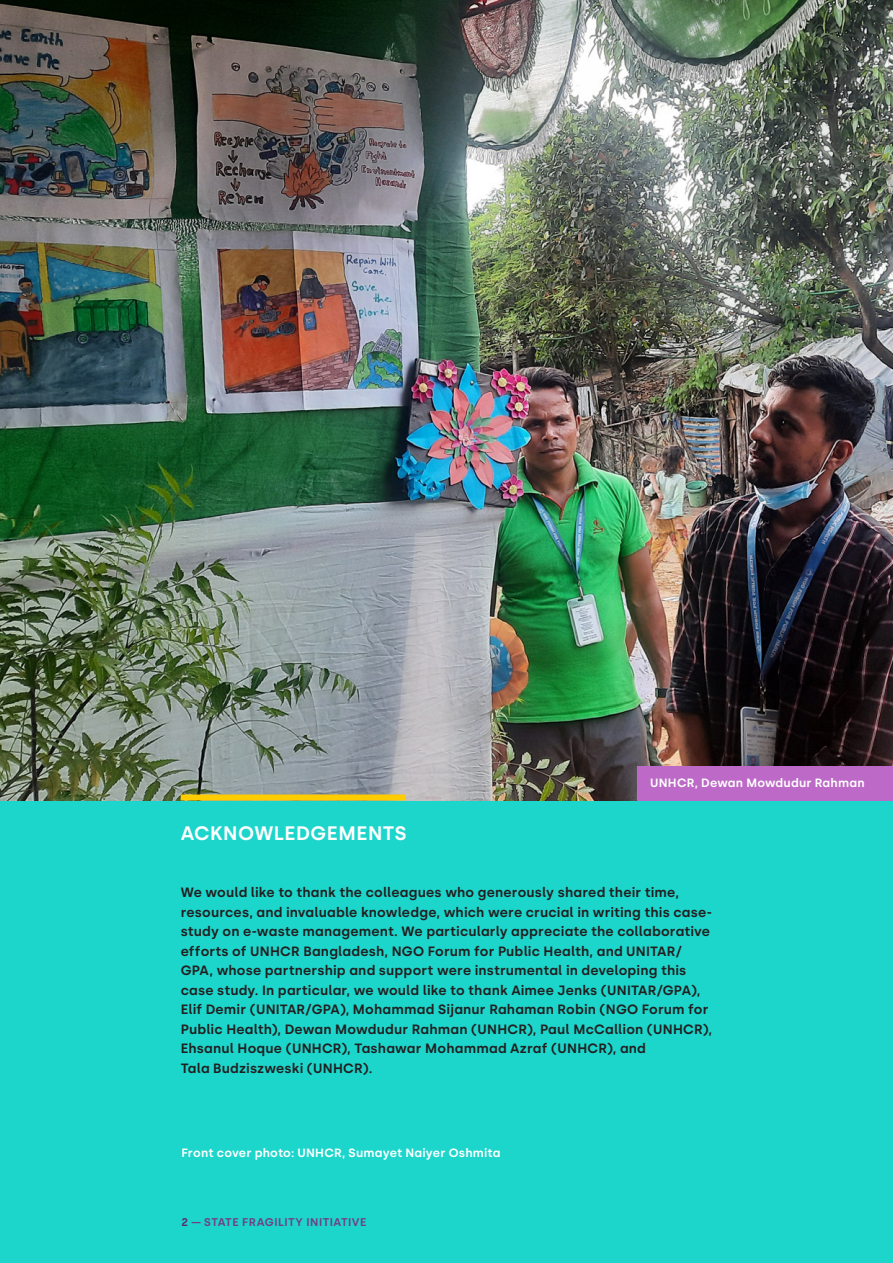
<style>
.page{position:relative;width:893px;height:1263px;background:#1cd6cc}
.page>*{position:absolute;margin:0;border:0;box-sizing:border-box;transform-origin:0 0}
.t1{font:600 19.5px "Silka";letter-spacing:.025em;color:#fff}
.t2{font:600 13.5px/19.5px "Silka";letter-spacing:.015em;color:#231f20}
.t3{font:600 12px "Silka";letter-spacing:.02em;color:#fff}
.t4{font:600 11.25px "Silka";letter-spacing:.035em;color:#714084}
.s1{color:#5e2673}
</style>
<div class="page">
<img style="left:0;top:0;width:893px;height:800px">
<div style="left:181px;top:794px;width:225px;height:6px;background:#fc0"></div>
<div style="left:637px;top:766px;width:256px;height:34px;background:#bd69c7"></div>
<h1 class="t1" style="left:181px;top:821px;width:227px">ACKNOWLEDGEMENTS</h1>
<p class="t3" style="left:650px;top:776px;width:216px">UNHCR, Dewan Mowdudur Rahman</p>
<p class="t2" style="left:181px;top:883px;width:533px">We would like to thank the colleagues who generously shared their time, resources, and invaluable knowledge, which were crucial in writing this case&shy;study on e-waste management. We particularly appreciate the collaborative efforts of UNHCR Bangladesh, NGO Forum for Public Health, and UNITAR/ GPA, whose partnership and support were instrumental in developing this case study. In particular, we would like to thank Aimee Jenks (UNITAR/GPA), Elif Demir (UNITAR/GPA), Mohammad Sijanur Rahaman Robin (NGO Forum for Public Health), Dewan Mowdudur Rahman (UNHCR), Paul McCallion (UNHCR), Ehsanul Hoque (UNHCR), Tashawar Mohammad Azraf (UNHCR), and<br>Tala Budziszweski (UNHCR).</p>
<p class="t3" style="left:181px;top:1145px;width:321px">Front cover photo: UNHCR, Sumayet Naiyer Oshmita</p>
<p class="t4" style="left:181px;top:1215px;width:186px"><span class="s1">2</span> — STATE FRAGILITY INITIATIVE</p>
</div>
